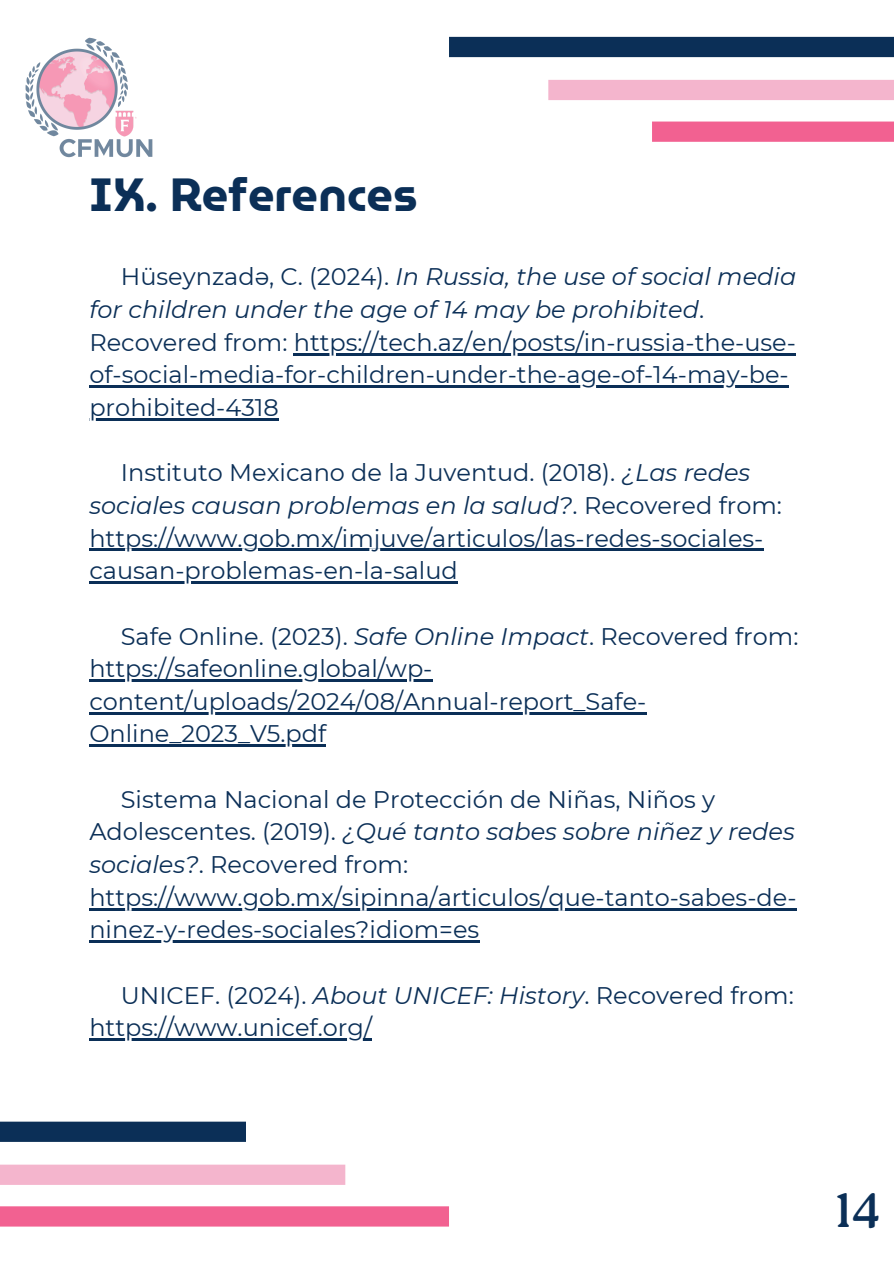
<style>
.page{position:relative;width:894px;height:1264px;background:#fff}
.page>*{position:absolute;margin:0;border:0;box-sizing:border-box;transform-origin:0 0}
.t1{font:47.85px "Roca One";color:#0b2f57}
.t2{font:700 46.5px "Museo Moderno";color:#0b2f57}
.t3{font:24px/32.7px "Montserrat";color:#0b2f57}
.s1{font-style:italic}
</style>
<div class="page">
<img style="left:25px;top:37px;width:128px;height:121px">
<div style="left:449px;top:37px;width:444px;height:20px;background:#0b2f57"></div>
<div style="left:548px;top:80px;width:345px;height:20px;background:#f4b5cd"></div>
<div style="left:651px;top:121px;width:242px;height:21px;background:#f26191"></div>
<div style="left:0;top:1121px;width:246px;height:20px;background:#0b2f57"></div>
<div style="left:0;top:1164px;width:345px;height:20px;background:#f4b5cd"></div>
<div style="left:0;top:1206px;width:449px;height:20px;background:#f26191"></div>
<hr style="left:293px;top:353px;width:502px;height:2px;background:#0b2f57">
<hr style="left:89px;top:385px;width:699px;height:3px;background:#0b2f57">
<hr style="left:89px;top:418px;width:190px;height:2px;background:#0b2f57">
<hr style="left:89px;top:549px;width:674px;height:2px;background:#0b2f57">
<hr style="left:89px;top:581px;width:369px;height:2px;background:#0b2f57">
<hr style="left:89px;top:679px;width:343px;height:2px;background:#0b2f57">
<hr style="left:89px;top:712px;width:557px;height:2px;background:#0b2f57">
<hr style="left:89px;top:744px;width:237px;height:3px;background:#0b2f57">
<hr style="left:89px;top:907px;width:707px;height:3px;background:#0b2f57">
<hr style="left:89px;top:940px;width:390px;height:2px;background:#0b2f57">
<hr style="left:89px;top:1038px;width:283px;height:2px;background:#0b2f57">
<p class="t2" style="left:89px;top:158px;width:330px">IX. References</p>
<p class="t3" style="left:89px;top:260px;width:708px;text-indent:31px">Hüseynzadə, C. (2024). <span class="s1">In Russia, the use of social media for children under the age of 14 may be prohibited</span>.<br>Recovered from: https://tech.az/en/posts/in-russia-the-use-</p>
<h1 class="t3" style="left:89px;top:358px;width:700px">of-social-media-for-children-under-the-age-of-14-may-be-</h1>
<p class="t3" style="left:89px;top:391px;width:191px">prohibited-4318</p>
<p class="t3" style="left:89px;top:456px;width:694px;text-align:center">Instituto Mexicano de la Juventud. (2018). <span class="s1">¿Las redes sociales causan problemas en la salud?</span>. Recovered from:</p>
<p class="t3" style="left:89px;top:521px;width:675px">https://www.gob.mx/imjuve/articulos/las-redes-sociales-</p>
<p class="t3" style="left:89px;top:554px;width:370px">causan-problemas-en-la-salud</p>
<p class="t3" style="left:121px;top:619px;width:679px">Safe Online. (2023). <span class="s1">Safe Online Impact</span>. Recovered from:</p>
<p class="t3" style="left:89px;top:652px;width:344px">https://safeonline.global/wp-</p>
<p class="t3" style="left:89px;top:684px;width:558px">content/uploads/2024/08/Annual-report_Safe-</p>
<p class="t3" style="left:89px;top:717px;width:238px">Online_2023_V5.pdf</p>
<p class="t3" style="left:89px;top:782px;width:706px;text-indent:31px">Sistema Nacional de Protección de Niñas, Niños y<br>Adolescentes. (2019). <span class="s1">¿Qué tanto sabes sobre niñez y redes sociales?</span>. Recovered from:</p>
<p class="t3" style="left:89px;top:880px;width:708px">https://www.gob.mx/sipinna/articulos/que-tanto-sabes-de-</p>
<p class="t3" style="left:89px;top:913px;width:391px">ninez-y-redes-sociales?idiom=es</p>
<p class="t3" style="left:121px;top:978px;width:674px">UNICEF. (2024). <span class="s1">About UNICEF: History</span>. Recovered from:</p>
<p class="t3" style="left:89px;top:1011px;width:284px">https://www.unicef.org/</p>
<p class="t1" style="left:834px;top:1182px;width:47px">14</p>
</div>
